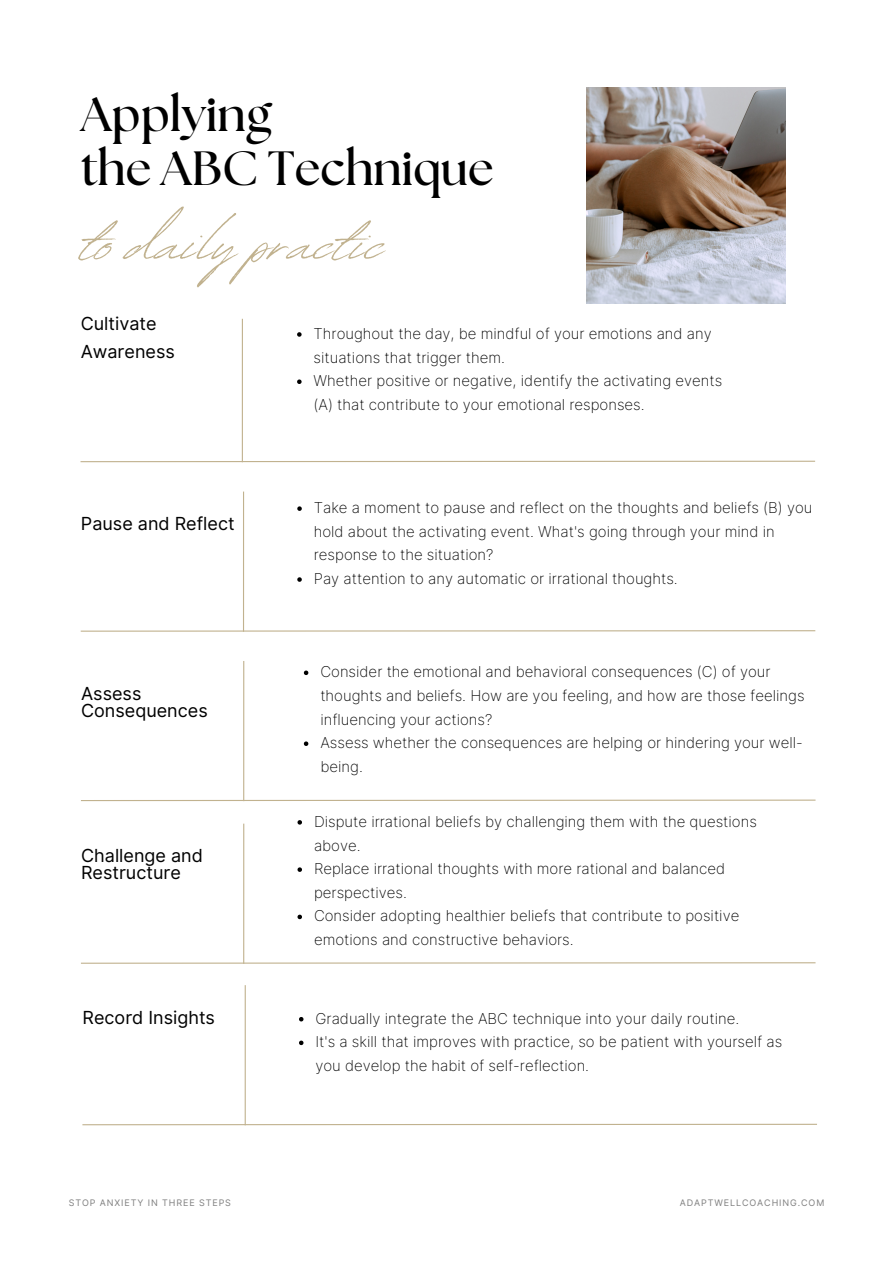
<style>
.page{position:relative;width:893px;height:1264px;background:#fff}
.page>*{position:absolute;margin:0;border:0;box-sizing:border-box;transform-origin:0 0}
.t1{font:91.05px "Revive 80 Signature";color:#c1b28f}
.t2{font:700 48px/54px "The Seasons";color:#000}
.t3{font:18px/16.8px "Inter";color:#000}
.t4{font:200 15px/23.7px "Inter";color:#000}
.t5{font:9px "Inter";letter-spacing:.1em;color:#7f7f7f}
</style>
<div class="page">
<svg style="left:297px;top:332px;width:4px;height:5px"></svg>
<svg style="left:297px;top:379px;width:4px;height:5px"></svg>
<hr style="left:80px;top:460px;width:735px;height:2px;background:#c1b28f">
<hr style="left:242px;top:319px;width:1px;height:143px;background:#c1b28f">
<svg style="left:297px;top:506px;width:5px;height:5px"></svg>
<svg style="left:297px;top:577px;width:5px;height:5px"></svg>
<hr style="left:81px;top:630px;width:734px;height:1px;background:#c1b28f">
<hr style="left:243px;top:491px;width:1px;height:140px;background:#c1b28f">
<svg style="left:304px;top:670px;width:4px;height:5px"></svg>
<svg style="left:304px;top:741px;width:4px;height:5px"></svg>
<svg style="left:297px;top:820px;width:5px;height:4px"></svg>
<svg style="left:297px;top:867px;width:5px;height:4px"></svg>
<svg style="left:297px;top:914px;width:5px;height:5px"></svg>
<hr style="left:81px;top:799px;width:734px;height:2px;background:#c1b28f">
<hr style="left:81px;top:962px;width:734px;height:1px;background:#c1b28f">
<hr style="left:243px;top:661px;width:1px;height:140px;background:#c1b28f">
<hr style="left:243px;top:823px;width:1px;height:140px;background:#c1b28f">
<svg style="left:299px;top:1017px;width:4px;height:4px"></svg>
<svg style="left:299px;top:1040px;width:4px;height:5px"></svg>
<hr style="left:82px;top:1123px;width:735px;height:2px;background:#c1b28f">
<hr style="left:245px;top:985px;width:1px;height:140px;background:#c1b28f">
<img style="left:586px;top:88px;width:199px;height:216px">
<h3 class="t2" style="left:81px;top:90px;width:414px">Applying<br>the ABC Technique</h3>
<h4 class="t1" style="left:80px;top:174px;width:306px">to daily practic</h4>
<h2 class="t3" style="left:81px;top:309px;width:96px;line-height:28.2px">Cultivate<br>Awareness</h2>
<h1 class="t4" style="left:313px;top:322px;width:399px">Throughout the day, be mindful of your emotions and any situations that trigger them.</h1>
<p class="t4" style="left:313px;top:369px;width:410px">Whether positive or negative, identify the activating events (A) that contribute to your emotional responses.</p>
<h3 class="t3" style="left:81px;top:515px;width:155px">Pause and Reflect</h3>
<h4 class="t3" style="left:81px;top:684px;width:128px">Assess<br>Consequences</h4>
<h4 class="t3" style="left:81px;top:847px;width:123px">Challenge and<br>Restructure</h4>
<h4 class="t4" style="left:314px;top:496px;width:500px">Take a moment to pause and reflect on the thoughts and beliefs (B) you hold about the activating event. What's going through your mind in response to the situation?</h4>
<h4 class="t4" style="left:314px;top:566px;width:365px">Pay attention to any automatic or irrational thoughts.</h4>
<h3 class="t4" style="left:320px;top:660px;width:485px">Consider the emotional and behavioral consequences (C) of your thoughts and beliefs. How are you feeling, and how are those feelings influencing your actions?</h3>
<h4 class="t4" style="left:320px;top:731px;width:484px">Assess whether the consequences are helping or hindering your well&shy;being.</h4>
<h4 class="t4" style="left:314px;top:809px;width:444px">Dispute irrational beliefs by challenging them with the questions above.</h4>
<h3 class="t4" style="left:314px;top:856px;width:413px">Replace irrational thoughts with more rational and balanced perspectives.</h3>
<h4 class="t4" style="left:314px;top:904px;width:427px">Consider adopting healthier beliefs that contribute to positive emotions and constructive behaviors.</h4>
<h4 class="t3" style="left:83px;top:1008px;width:134px">Record Insights</h4>
<h4 class="t4" style="left:315px;top:1006px;width:425px">Gradually integrate the ABC technique into your daily routine.</h4>
<h3 class="t4" style="left:315px;top:1030px;width:468px">It's a skill that improves with practice, so be patient with yourself as you develop the habit of self-reflection.</h3>
<h4 class="t5" style="left:69px;top:1197px;width:164px">STOP ANXIETY IN THREE STEPS</h4>
<p class="t5" style="left:679px;top:1197px;width:146px">ADAPTWELLCOACHING.COM</p>
</div>
